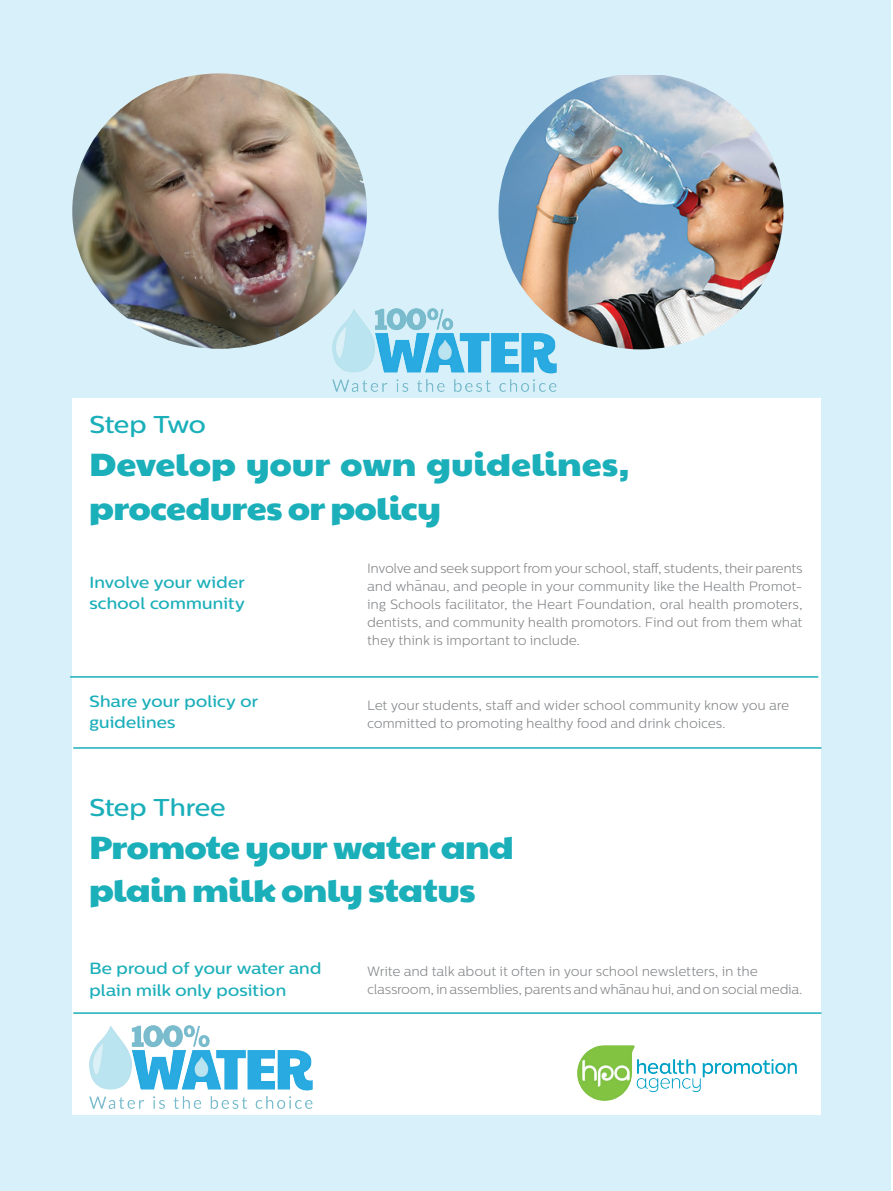
<style>
.page{position:relative;width:893px;height:1191px;background:#fff}
.page>*{position:absolute;margin:0;border:0;box-sizing:border-box;transform-origin:0 0}
.Myriad_Pro_Body_text{font:32.4px/43.2px "Paytone One";letter-spacing:-.025em;color:#1bafba;scale:1.11 1}
.Myriad_Pro_Body_text-2{font:500 24.3px "Centrale Sans Rounded";letter-spacing:-.04em;color:#1bafba;scale:1.11 1}
.Myriad_Pro_Body_text-3{font:500 16.2px "Centrale Sans Rounded";letter-spacing:-.025em;color:#1bafba;scale:1.11 1}
.Myriad_Pro_Body_text-4{font:300 13.5px/18px "Centrale Sans Rounded";letter-spacing:-.02em;color:#808285;text-align:justify}
</style>
<div class="page">
<div style="left:0;top:0;width:890px;height:1191px;background:#d7f0f9"></div>
<img style="left:72px;top:73px;width:295px;height:276px">
<div style="left:72px;top:398px;width:748px;height:716px;background:#fff"></div>
<img style="left:333px;top:308px;width:223px;height:83px">
<hr style="left:73px;top:1012px;width:748px;height:1px;background:#1bafba">
<hr style="left:70px;top:676px;width:748px;height:1px;background:#1bafba">
<hr style="left:73px;top:747px;width:748px;height:1px;background:#1bafba">
<img style="left:89px;top:1025px;width:223px;height:83px">
<img style="left:577px;top:1045px;width:220px;height:56px">
<img style="left:498px;top:75px;width:285px;height:274px">
<p class="Myriad_Pro_Body_text-2" style="left:89px;top:410px;width:107px">Step Two</p>
<p class="Myriad_Pro_Body_text" style="left:89px;top:443px;width:488px">Develop your own guidelines, procedures or policy</p>
<p class="Myriad_Pro_Body_text-3" style="left:89px;top:572px;width:142px">Involve your wider</p>
<p class="Myriad_Pro_Body_text-3" style="left:89px;top:594px;width:142px">school community</p>
<p class="Myriad_Pro_Body_text-3" style="left:89px;top:691px;width:154px">Share your policy or</p>
<p class="Myriad_Pro_Body_text-3" style="left:89px;top:713px;width:80px">guidelines</p>
<p class="Myriad_Pro_Body_text-4" style="left:367px;top:559px;width:437px">Involve and seek support from your school, staff, students, their parents and whanau, and people in your community like the Health Promot&shy;ing Schools facilitator, the Heart Foundation, oral health promoters, dentists, and community health promotors. Find out from them what they think is important to include.</p>
<p class="Myriad_Pro_Body_text-4" style="left:415px;top:571px;width:9px">-</p>
<p class="Myriad_Pro_Body_text-4" style="left:367px;top:696px;width:424px">Let your students, staff and wider school community know you are</p>
<p class="Myriad_Pro_Body_text-4" style="left:367px;top:714px;width:360px">committed to promoting healthy food and drink choices.</p>
<p class="Myriad_Pro_Body_text-2" style="left:89px;top:792px;width:125px">Step Three</p>
<p class="Myriad_Pro_Body_text" style="left:89px;top:825px;width:384px">Promote your water and</p>
<p class="Myriad_Pro_Body_text" style="left:89px;top:869px;width:350px">plain milk only status</p>
<p class="Myriad_Pro_Body_text-3" style="left:89px;top:958px;width:211px">Be proud of your water and</p>
<p class="Myriad_Pro_Body_text-3" style="left:89px;top:980px;width:179px">plain milk only position</p>
<p class="Myriad_Pro_Body_text-4" style="left:367px;top:962px;width:392px">Write and talk about it often in your school newsletters, in the</p>
<p class="Myriad_Pro_Body_text-4" style="left:367px;top:980px;width:437px">classroom, in assemblies, parents and whanau hui, and on social media.</p>
<p class="Myriad_Pro_Body_text-4" style="left:619px;top:974px;width:9px">-</p>
</div>
